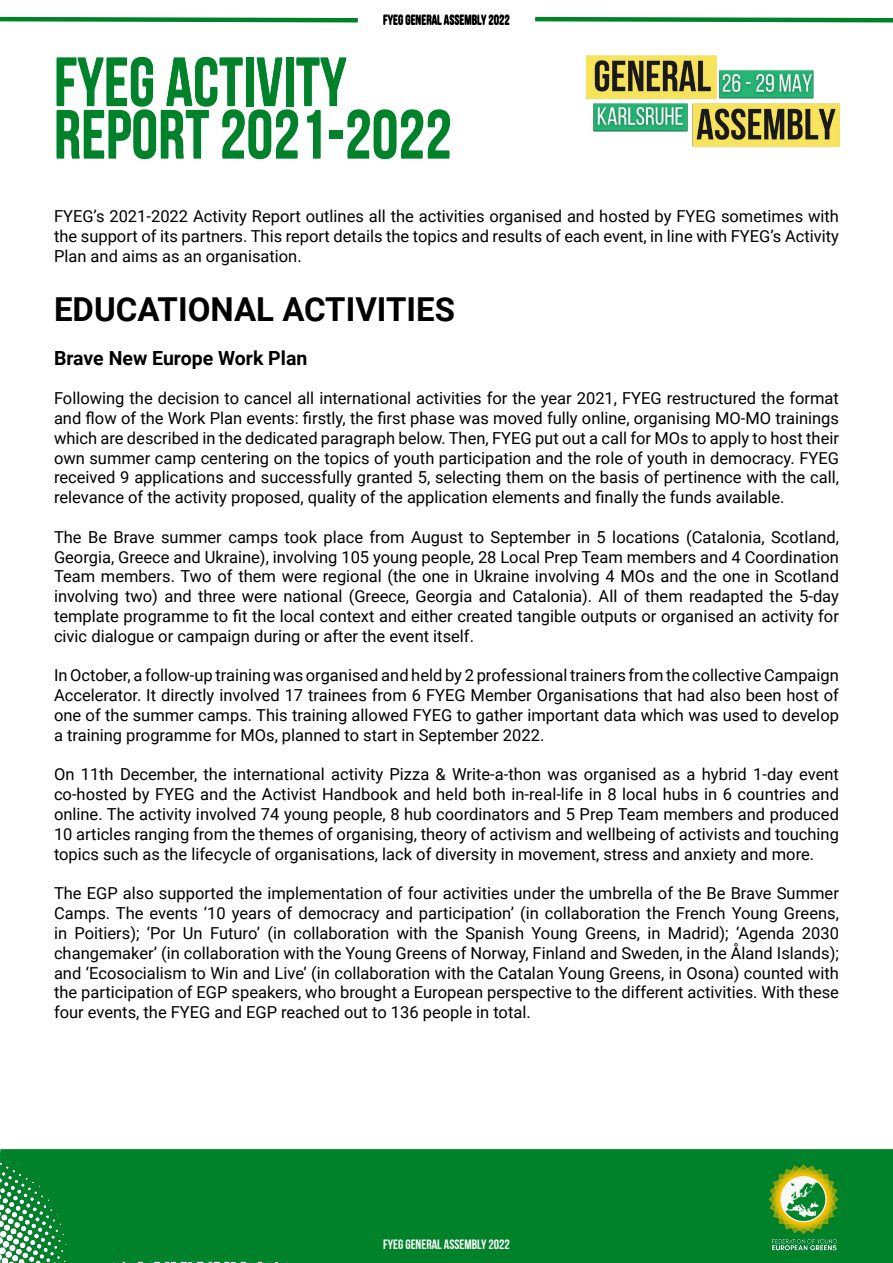
<style>
.page{position:relative;width:893px;height:1263px;background:#fff}
.page>*{position:absolute;margin:0;border:0;box-sizing:border-box;transform-origin:0 0}
.t1{font:700 67.5px/52.5px "Bebas Neue";color:#00822b}
.t2{font:700 33px "Roboto";color:#000}
.t3{font:700 19.5px "Roboto";color:#000}
.t4{font:16.5px/19.8px "Roboto";color:#000;text-align:justify}
.t5{font:700 13.5px "Bebas Neue";color:#fff}
.t6{font:700 13.5px "Bebas Neue";color:#000}
</style>
<div class="page">
<div style="left:400px;top:1150px;width:493px;height:113px;background:#00822b"></div>
<img style="left:586px;top:55px;width:253px;height:92px">
<img style="left:758px;top:1162px;width:90px;height:91px">
<div style="left:0;top:1149px;width:400px;height:114px;background:#00822b"></div>
<svg style="left:0;top:16px;width:358px;height:7px"></svg>
<svg style="left:535px;top:16px;width:358px;height:7px"></svg>
<p class="t6" style="left:383px;top:12px;width:128px">FYEG GENERAL ASSEMBLY 2022</p>
<h1 class="t1" style="left:54px;top:54px;width:399px">FYEG ACTIVITY<br>REPORT 2021-2022</h1>
<p class="t4" style="left:54px;top:206px;width:786px">FYEG’s 2021-2022 Activity Report outlines all the activities organised and hosted by FYEG sometimes with the support of its partners. This report details the topics and results of each event, in line with FYEG’s Activity Plan and aims as an organisation.</p>
<h2 class="t2" style="left:54px;top:287px;width:402px">EDUCATIONAL ACTIVITIES</h2>
<p class="t3" style="left:54px;top:344px;width:255px">Brave New Europe Work Plan</p>
<p class="t4" style="left:54px;top:388px;width:786px">Following the decision to cancel all international activities for the year 2021, FYEG restructured the format and flow of the Work Plan events: firstly, the first phase was moved fully online, organising MO-MO trainings which are described in the dedicated paragraph below. Then, FYEG put out a call for MOs to apply to host their own summer camp centering on the topics of youth participation and the role of youth in democracy. FYEG received 9 applications and successfully granted 5, selecting them on the basis of pertinence with the call, relevance of the activity proposed, quality of the application elements and finally the funds available.</p>
<p class="t4" style="left:54px;top:526px;width:786px">The Be Brave summer camps took place from August to September in 5 locations (Catalonia, Scotland, Georgia, Greece and Ukraine), involving 105 young people, 28 Local Prep Team members and 4 Coordination Team members. Two of them were regional (the one in Ukraine involving 4 MOs and the one in Scotland involving two) and three were national (Greece, Georgia and Catalonia). All of them readapted the 5-day template programme to fit the local context and either created tangible outputs or organised an activity for civic dialogue or campaign during or after the event itself.</p>
<p class="t4" style="left:54px;top:665px;width:786px">In October, a follow-up training was organised and held by 2 professional trainers from the collective Campaign Accelerator. It directly involved 17 trainees from 6 FYEG Member Organisations that had also been host of one of the summer camps. This training allowed FYEG to gather important data which was used to develop a training programme for MOs, planned to start in September 2022.</p>
<p class="t4" style="left:54px;top:764px;width:786px">On 11th December, the international activity Pizza &amp; Write-a-thon was organised as a hybrid 1-day event co-hosted by FYEG and the Activist Handbook and held both in-real-life in 8 local hubs in 6 countries and online. The activity involved 74 young people, 8 hub coordinators and 5 Prep Team members and produced 10 articles ranging from the themes of organising, theory of activism and wellbeing of activists and touching topics such as the lifecycle of organisations, lack of diversity in movement, stress and anxiety and more.</p>
<p class="t4" style="left:54px;top:883px;width:786px">The EGP also supported the implementation of four activities under the umbrella of the Be Brave Summer Camps. The events ‘10 years of democracy and participation’ (in collaboration the French Young Greens, in Poitiers); ‘Por Un Futuro’ (in collaboration with the Spanish Young Greens, in Madrid); ‘Agenda 2030 changemaker’ (in collaboration with the Young Greens of Norway, Finland and Sweden, in the Åland Islands); and ‘Ecosocialism to Win and Live’ (in collaboration with the Catalan Young Greens, in Osona) counted with the participation of EGP speakers, who brought a European perspective to the different activities. With these four events, the FYEG and EGP reached out to 136 people in total.</p>
<p class="t5" style="left:383px;top:1237px;width:128px">FYEG GENERAL ASSEMBLY 2022</p>
</div>
